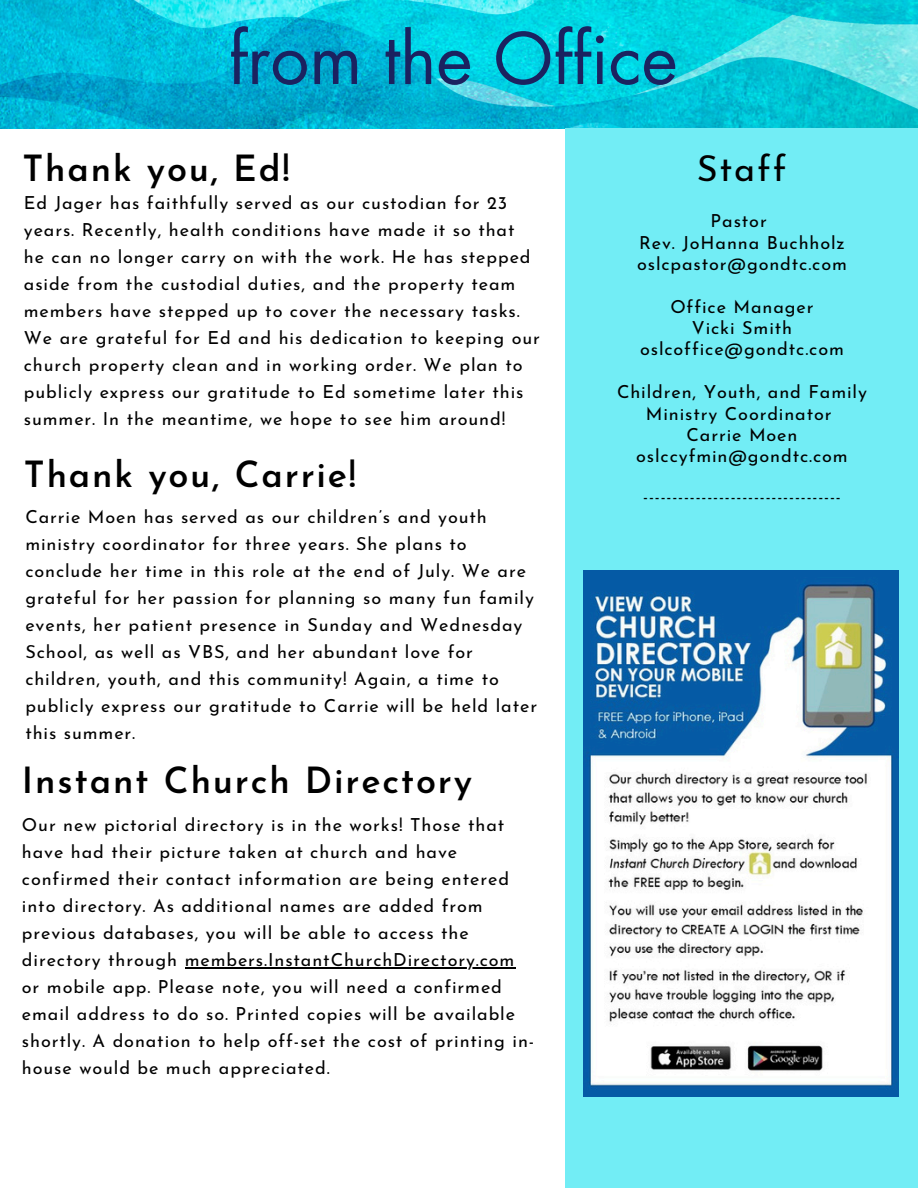
<style>
.page{position:relative;width:918px;height:1188px;background:#fff}
.page>*{position:absolute;margin:0;border:0;box-sizing:border-box;transform-origin:0 0}
.t1{font:69px "Futura LT Pro";color:#1b2260}
.t2{font:600 36px "Josefin Sans";letter-spacing:.05em;color:#000}
.t3{font:36px "Josefin Sans";letter-spacing:.05em;color:#000}
.t4{font:18px/27px "Josefin Sans";letter-spacing:.05em;color:#000}
.t5{font:16.5px "Josefin Sans";color:#000}
</style>
<div class="page">
<img style="left:0;top:0;width:918px;height:129px">
<div style="left:565px;top:129px;width:353px;height:1059px;background:#72edf5"></div>
<img style="left:584px;top:571px;width:315px;height:525px">
<hr style="left:185px;top:967px;width:330px;height:2px;background:#000">
<h2 class="t1" style="left:228px;top:27px;width:451px">from the Office</h2>
<p class="t2" style="left:22px;top:154px;width:269px">Thank you, Ed!</p>
<h2 class="t4" style="left:24px;top:191px;width:518px">Ed Jager has faithfully served as our custodian for 23 years. Recently, health conditions have made it so that<br>he can no longer carry on with the work. He has stepped aside from the custodial duties, and the property team members have stepped up to cover the necessary tasks.<br>We are grateful for Ed and his dedication to keeping our church property clean and in working order. We plan to publicly express our gratitude to Ed sometime later this summer. In the meantime, we hope to see him around!</h2>
<p class="t2" style="left:24px;top:460px;width:334px">Thank you, Carrie!</p>
<p class="t4" style="left:25px;top:505px;width:513px">Carrie Moen has served as our children’s and youth ministry coordinator for three years. She plans to conclude her time in this role at the end of July. We are grateful for her passion for planning so many fun family events, her patient presence in Sunday and Wednesday School, as well as VBS, and her abundant love for children, youth, and this community! Again, a time to publicly express our gratitude to Carrie will be held later this summer.</p>
<p class="t2" style="left:22px;top:766px;width:452px">Instant Church Directory</p>
<p class="t4" style="left:22px;top:813px;width:494px">Our new pictorial directory is in the works! Those that have had their picture taken at church and have confirmed their contact information are being entered into directory. As additional names are added from previous databases, you will be able to access the directory through members.InstantChurchDirectory.com</p>
<p class="t4" style="left:22px;top:975px;width:514px">or mobile app. Please note, you will need a confirmed email address to do so. Printed copies will be available shortly. A donation to help off-set the cost of printing in&shy;house would be much appreciated.</p>
<p class="t3" style="left:697px;top:154px;width:91px">Staff</p>
<h2 class="t4" style="left:711px;top:209px;width:58px">Pastor</h2>
<p class="t4" style="left:639px;top:231px;width:207px">Rev. JoHanna Buchholz</p>
<p class="t4" style="left:637px;top:252px;width:211px">oslcpastor@gondtc.com</p>
<h3 class="t4" style="left:670px;top:295px;width:145px">Office Manager</h3>
<p class="t4" style="left:692px;top:316px;width:102px">Vicki Smith</p>
<p class="t4" style="left:640px;top:337px;width:205px">oslcoffice@gondtc.com</p>
<p class="t4" style="left:617px;top:383px;width:251px;line-height:21.3px;text-align:center">Children, Youth, and Family<br>Ministry Coordinator</p>
<p class="t4" style="left:686px;top:423px;width:113px">Carrie Moen</p>
<p class="t4" style="left:636px;top:444px;width:213px">oslccyfmin@gondtc.com</p>
<p class="t5" style="left:643px;top:489px;width:199px">----------------------------------</p>
</div>
